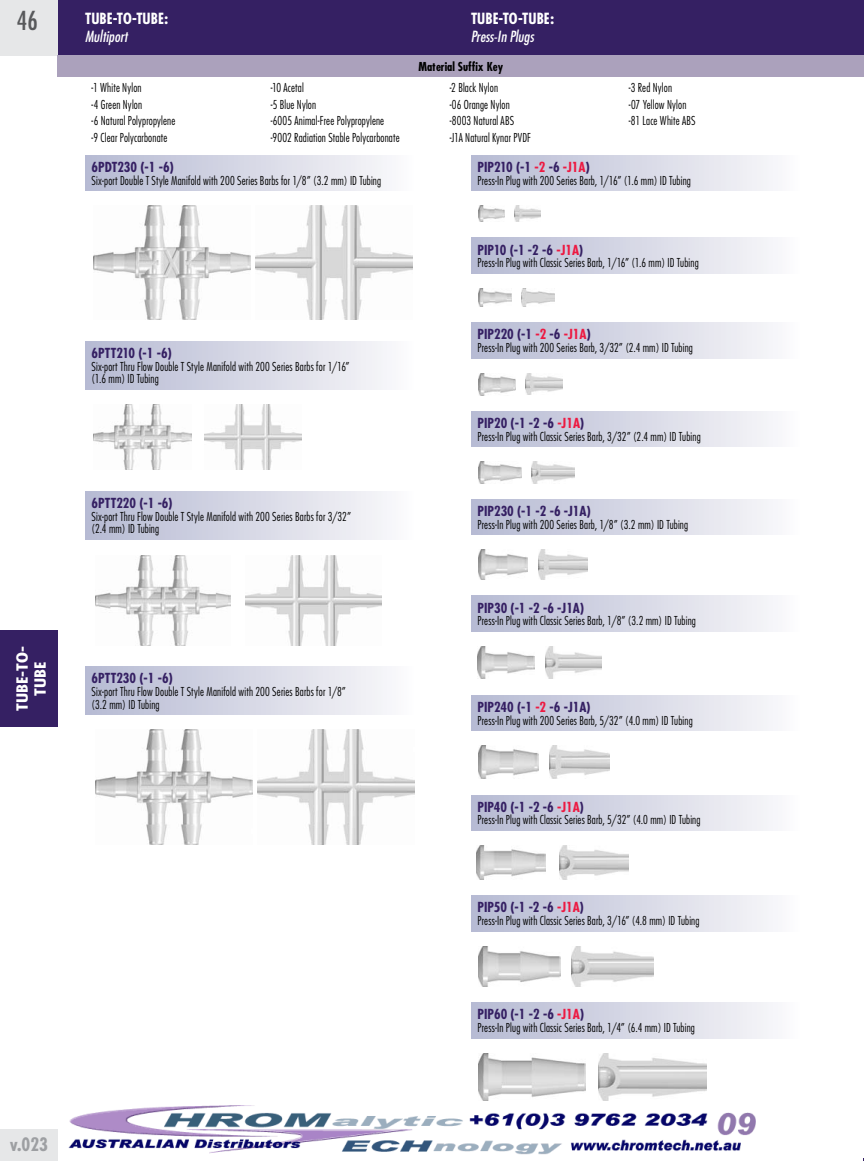
<style>
.page{position:relative;width:864px;height:1161px;background:#fff}
.page>*{position:absolute;margin:0;border:0;box-sizing:border-box;transform-origin:0 0}
.t1{font:condensed 25.5px "Futura";color:#58595b}
.t2{font:700 condensed 18px "Futura";color:#9d9fa2}
.t3{font:700 condensed 15px "Futura";color:#fff}
.t4{font:italic condensed 15px "Futura";letter-spacing:.005em;color:#fff}
.t5{font:700 condensed 15px/18px "Futura";color:#fff;text-align:center;scale:1.25 1}
.t6{font:700 condensed 13.5px "Futura";color:#352063}
.t7{font:300 condensed 12px/16.5px "Futura";letter-spacing:.015em;color:#000;scale:.95 1}
.t8{font:700 condensed 12px "Futura";color:#000}
.s1{color:#ed1941}
</style>
<div class="page">
<div style="left:0;top:1130px;width:58px;height:31px;background:#e6e7e8"></div>
<hr style="left:863px;top:1130px;width:1px;height:31px;background:#352063">
<div style="left:58px;top:0;width:806px;height:55px;background:#352063"></div>
<div style="left:0;top:0;width:58px;height:55px;background:#e6e7e8"></div>
<div style="left:58px;top:55px;width:806px;height:22px;background:#aba1bc"></div>
<div style="left:0;top:630px;width:58px;height:97px;background:#352063"></div>
<div style="left:86px;top:667px;width:330px;height:48px;background:linear-gradient(to right,#b5b9d2,#fbfafb)"></div>
<img style="left:95px;top:730px;width:157px;height:114px">
<img style="left:257px;top:730px;width:157px;height:114px">
<div style="left:86px;top:155px;width:330px;height:36px;background:linear-gradient(to right,#b5b9d2,#fbfafb)"></div>
<img style="left:94px;top:206px;width:157px;height:114px">
<img style="left:256px;top:206px;width:157px;height:114px">
<div style="left:86px;top:341px;width:330px;height:48px;background:linear-gradient(to right,#b5b9d2,#fbfafb)"></div>
<img style="left:94px;top:404px;width:98px;height:66px">
<img style="left:204px;top:404px;width:98px;height:66px">
<div style="left:86px;top:491px;width:330px;height:48px;background:linear-gradient(to right,#b5b9d2,#fbfafb)"></div>
<img style="left:95px;top:555px;width:136px;height:90px">
<img style="left:245px;top:555px;width:136px;height:90px">
<div style="left:472px;top:695px;width:330px;height:36px;background:linear-gradient(to right,#b5b9d2,#fbfafc)"></div>
<img style="left:478px;top:745px;width:60px;height:34px">
<img style="left:550px;top:745px;width:60px;height:34px">
<div style="left:472px;top:596px;width:330px;height:35px;background:linear-gradient(to right,#b5b9d2,#fbfafc)"></div>
<img style="left:478px;top:646px;width:56px;height:33px">
<img style="left:545px;top:646px;width:57px;height:33px">
<div style="left:472px;top:499px;width:330px;height:36px;background:linear-gradient(to right,#b5b9d2,#fbfafc)"></div>
<img style="left:478px;top:549px;width:49px;height:31px">
<img style="left:539px;top:549px;width:48px;height:31px">
<div style="left:472px;top:411px;width:330px;height:36px;background:linear-gradient(to right,#b5b9d2,#fbfafc)"></div>
<img style="left:478px;top:461px;width:44px;height:22px">
<img style="left:531px;top:461px;width:44px;height:22px">
<div style="left:472px;top:323px;width:330px;height:35px;background:linear-gradient(to right,#b5b9d2,#fbfafc)"></div>
<img style="left:478px;top:373px;width:37px;height:22px">
<img style="left:525px;top:373px;width:37px;height:22px">
<div style="left:472px;top:238px;width:330px;height:35px;background:linear-gradient(to right,#b5b9d2,#fbfafc)"></div>
<img style="left:478px;top:288px;width:34px;height:18px">
<img style="left:521px;top:288px;width:34px;height:18px">
<div style="left:472px;top:155px;width:330px;height:36px;background:linear-gradient(to right,#b5b9d2,#fbfafc)"></div>
<img style="left:479px;top:206px;width:25px;height:16px">
<img style="left:515px;top:206px;width:25px;height:16px">
<div style="left:472px;top:896px;width:330px;height:35px;background:linear-gradient(to right,#b5b9d2,#fbfafc)"></div>
<img style="left:478px;top:946px;width:83px;height:40px">
<img style="left:571px;top:946px;width:83px;height:40px">
<div style="left:472px;top:795px;width:330px;height:35px;background:linear-gradient(to right,#b5b9d2,#fbfafc)"></div>
<img style="left:477px;top:846px;width:69px;height:33px">
<img style="left:560px;top:846px;width:68px;height:33px">
<div style="left:472px;top:1003px;width:330px;height:35px;background:linear-gradient(to right,#b5b9d2,#fbfafc)"></div>
<img style="left:478px;top:1053px;width:108px;height:47px">
<img style="left:599px;top:1053px;width:108px;height:47px">
<img style="left:68px;top:1105px;width:796px;height:52px">
<h1 class="t1" style="left:17px;top:5px;width:23px">46</h1>
<p class="t5" style="left:13px;top:711px;width:53px;rotate:-90deg">TUBE-TO-<br>TUBE</p>
<p class="t3" style="left:85px;top:9px;width:85px">TUBE-TO-TUBE:</p>
<p class="t4" style="left:85px;top:28px;width:44px">Multiport</p>
<p class="t3" style="left:471px;top:9px;width:85px">TUBE-TO-TUBE:</p>
<p class="t4" style="left:471px;top:28px;width:65px">Press-In Plugs</p>
<p class="t8" style="left:418px;top:59px;width:86px">Material Suffix Key</p>
<p class="t7" style="left:92px;top:80px;width:90px">-1 White Nylon<br>-4 Green Nylon<br>-6 Natural Polypropylene -9 Clear Polycarbonate</p>
<p class="t7" style="left:271px;top:80px;width:137px">-10 Acetal<br>-5 Blue Nylon<br>-6005 Animal-Free Polypropylene -9002 Radiation Stable Polycarbonate</p>
<p class="t7" style="left:450px;top:80px;width:87px">-2 Black Nylon<br>-06 Orange Nylon -8003 Natural ABS<br>-J1A Natural Kynar PVDF</p>
<p class="t7" style="left:629px;top:80px;width:72px">-3 Red Nylon<br>-07 Yellow Nylon -81 Lace White ABS</p>
<p class="t6" style="left:92px;top:159px;width:84px">6PDT230 (-1 -6)</p>
<p class="t7" style="left:92px;top:172px;width:306px">Six-port Double T Style Manifold with 200 Series Barbs for 1/8” (3.2 mm) ID Tubing</p>
<p class="t6" style="left:92px;top:344px;width:82px">6PTT210 (-1 -6)</p>
<p class="t7" style="left:92px;top:360px;width:273px;line-height:12.8px">Six-port Thru Flow Double T Style Manifold with 200 Series Barbs for 1/16” (1.6 mm) ID Tubing</p>
<p class="t6" style="left:92px;top:495px;width:83px">6PTT220 (-1 -6)</p>
<p class="t7" style="left:92px;top:510px;width:275px;line-height:12.8px">Six-port Thru Flow Double T Style Manifold with 200 Series Barbs for 3/32” (2.4 mm) ID Tubing</p>
<p class="t6" style="left:92px;top:670px;width:83px">6PTT230 (-1 -6)</p>
<p class="t7" style="left:92px;top:685px;width:269px;line-height:12.8px">Six-port Thru Flow Double T Style Manifold with 200 Series Barbs for 1/8” (3.2 mm) ID Tubing</p>
<p class="t6" style="left:478px;top:159px;width:114px">PIP210 (-1 <span class="s1">-2</span> -6 <span class="s1">-J1A</span>)</p>
<p class="t7" style="left:478px;top:172px;width:226px">Press-In Plug with 200 Series Barb, 1/16” (1.6 mm) ID Tubing</p>
<p class="t6" style="left:478px;top:241px;width:107px">PIP10 (-1 -2 -6 <span class="s1">-J1A</span>)</p>
<p class="t7" style="left:478px;top:255px;width:234px">Press-In Plug with Classic Series Barb, 1/16” (1.6 mm) ID Tubing</p>
<p class="t6" style="left:478px;top:326px;width:115px">PIP220 (-1 <span class="s1">-2</span> -6 <span class="s1">-J1A</span>)</p>
<p class="t7" style="left:478px;top:339px;width:228px">Press-In Plug with 200 Series Barb, 3/32” (2.4 mm) ID Tubing</p>
<p class="t6" style="left:478px;top:414px;width:108px">PIP20 (-1 -2 -6 <span class="s1">-J1A</span>)</p>
<p class="t7" style="left:478px;top:428px;width:236px">Press-In Plug with Classic Series Barb, 3/32” (2.4 mm) ID Tubing</p>
<p class="t6" style="left:478px;top:503px;width:115px">PIP230 (-1 -2 -6 -J1A)</p>
<p class="t7" style="left:478px;top:516px;width:223px">Press-In Plug with 200 Series Barb, 1/8” (3.2 mm) ID Tubing</p>
<p class="t6" style="left:478px;top:599px;width:108px">PIP30 (-1 -2 -6 -J1A)</p>
<p class="t7" style="left:478px;top:613px;width:231px">Press-In Plug with Classic Series Barb, 1/8” (3.2 mm) ID Tubing</p>
<p class="t6" style="left:478px;top:698px;width:115px">PIP240 (-1 <span class="s1">-2</span> -6 -J1A)</p>
<p class="t7" style="left:478px;top:712px;width:228px">Press-In Plug with 200 Series Barb, 5/32” (4.0 mm) ID Tubing</p>
<p class="t6" style="left:478px;top:798px;width:108px">PIP40 (-1 -2 -6 <span class="s1">-J1A</span>)</p>
<p class="t7" style="left:478px;top:812px;width:236px">Press-In Plug with Classic Series Barb, 5/32” (4.0 mm) ID Tubing</p>
<p class="t6" style="left:478px;top:899px;width:108px">PIP50 (-1 -2 -6 <span class="s1">-J1A</span>)</p>
<p class="t7" style="left:478px;top:912px;width:235px">Press-In Plug with Classic Series Barb, 3/16” (4.8 mm) ID Tubing</p>
<p class="t6" style="left:478px;top:1006px;width:108px">PIP60 (-1 -2 -6 <span class="s1">-J1A</span>)</p>
<p class="t7" style="left:478px;top:1019px;width:230px">Press-In Plug with Classic Series Barb, 1/4” (6.4 mm) ID Tubing</p>
<h2 class="t2" style="left:10px;top:1133px;width:40px">v.023</h2>
</div>
